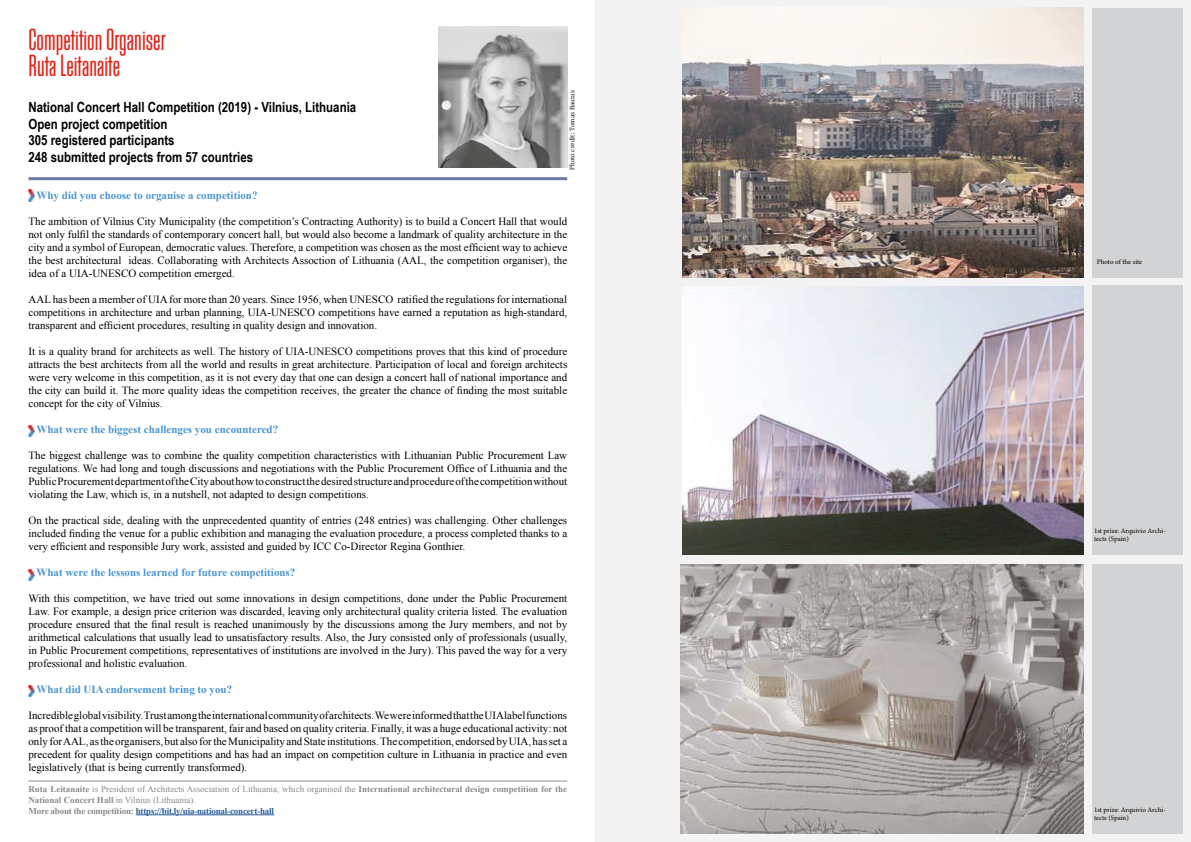
<style>
.page{position:relative;width:1191px;height:842px;background:#fff}
.page>*{position:absolute;margin:0;border:0;box-sizing:border-box;transform-origin:0 0}
.t1{font:32px "Block Gothic RR Light Extra Cond";color:#df271c}
.t2{font:700 14px/16.8px "Arial Narrow";color:#000}
.t3{font:11px/13px "Times New Roman";color:#000;text-align:justify}
.t4{font:700 11px "Times New Roman";color:#4a96d2}
.t5{font:700 9px/10.8px "Times New Roman";color:#878a8e}
.t6{font:7px/8.4px "Minion Pro";letter-spacing:-.005em;color:#000}
.t7{font:7px "Catalog";color:#000}
.s1{font-weight:400}
.s2{color:#275b9b}
</style>
<div class="page">
<div style="left:595px;top:0;width:596px;height:842px;background:#f3f3f3"></div>
<img style="left:438px;top:26px;width:129px;height:142px">
<hr style="left:28px;top:177px;width:539px;height:3px;background:#6c7ba1">
<hr style="left:136px;top:814px;width:138px;height:1px;background:#275b9b">
<hr style="left:28px;top:781px;width:539px;height:1px;background:#878a8e">
<svg style="left:28px;top:190px;width:6px;height:11px"></svg>
<svg style="left:28px;top:425px;width:6px;height:11px"></svg>
<svg style="left:28px;top:569px;width:6px;height:11px"></svg>
<svg style="left:28px;top:685px;width:6px;height:12px"></svg>
<img style="left:682px;top:8px;width:402px;height:269px">
<img style="left:682px;top:286px;width:402px;height:269px">
<img style="left:680px;top:564px;width:404px;height:269px">
<div style="left:1091px;top:8px;width:91px;height:269px;background:#d2d3d4"></div>
<div style="left:1091px;top:285px;width:91px;height:270px;background:#d2d3d4"></div>
<div style="left:1091px;top:564px;width:91px;height:270px;background:#d2d3d4"></div>
<h1 class="t1" style="left:28px;top:23px;width:139px">Competition Organiser</h1>
<h1 class="t1" style="left:29px;top:50px;width:93px">Ruta Leitanaite</h1>
<p class="t7" style="left:568px;top:170px;width:81px;rotate:-90deg">Photo credit: Tomas Bauras</p>
<p class="t2" style="left:28px;top:98px;width:329px">National Concert Hall Competition (2019) - Vilnius, Lithuania Open project competition<br>305 registered participants<br>248 submitted projects from 57 countries</p>
<p class="t4" style="left:37px;top:188px;width:222px">Why did you choose to organise a competition?</p>
<p class="t3" style="left:28px;top:215px;width:540px">The ambition of Vilnius City Municipality (the competition’s Contracting Authority) is to build a Concert Hall that would not only fulfil the standards of contemporary concert hall, but would also become a landmark of quality architecture in the city and a symbol of European, democratic values. Therefore, a competition was chosen as the most efficient way to achieve the best architectural ideas. Collaborating with Architects Assoction of Lithuania (AAL, the competition organiser), the idea of a UIA-UNESCO competition emerged.</p>
<p class="t3" style="left:28px;top:293px;width:540px">AAL has been a member of UIA for more than 20 years. Since 1956, when UNESCO ratified the regulations for international competitions in architecture and urban planning, UIA-UNESCO competitions have earned a reputation as high-standard, transparent and efficient procedures, resulting in quality design and innovation.</p>
<p class="t3" style="left:28px;top:345px;width:540px">It is a quality brand for architects as well. The history of UIA-UNESCO competitions proves that this kind of procedure attracts the best architects from all the world and results in great architecture. Participation of local and foreign architects were very welcome in this competition, as it is not every day that one can design a concert hall of national importance and the city can build it. The more quality ideas the competition receives, the greater the chance of finding the most suitable concept for the city of Vilnius.</p>
<p class="t4" style="left:37px;top:422px;width:243px">What were the biggest challenges you encountered?</p>
<p class="t3" style="left:28px;top:449px;width:540px">The biggest challenge was to combine the quality competition characteristics with Lithuanian Public Procurement Law regulations. We had long and tough discussions and negotiations with the Public Procurement Office of Lithuania and the Public Procurement department of the City about how to construct the desired structure and procedure of the competition without violating the Law, which is, in a nutshell, not adapted to design competitions.</p>
<p class="t3" style="left:28px;top:514px;width:540px">On the practical side, dealing with the unprecedented quantity of entries (248 entries) was challenging. Other challenges included finding the venue for a public exhibition and managing the evaluation procedure, a process completed thanks to a very efficient and responsible Jury work, assisted and guided by ICC Co-Director Regina Gonthier.</p>
<p class="t4" style="left:37px;top:565px;width:260px">What were the lessons learned for future competitions?</p>
<p class="t3" style="left:28px;top:592px;width:540px">With this competition, we have tried out some innovations in design competitions, done under the Public Procurement Law. For example, a design price criterion was discarded, leaving only architectural quality criteria listed. The evaluation procedure ensured that the final result is reached unanimously by the discussions among the Jury members, and not by arithmetical calculations that usually lead to unsatisfactory results. Also, the Jury consisted only of professionals (usually, in Public Procurement competitions, representatives of institutions are involved in the Jury). This paved the way for a very professional and holistic evaluation.</p>
<p class="t4" style="left:37px;top:682px;width:197px">What did UIA endorsement bring to you?</p>
<p class="t3" style="left:28px;top:709px;width:540px">Incredible global visibility. Trust among the international community of architects. We were informed that the UIA label functions as proof that a competition will be transparent, fair and based on quality criteria. Finally, it was a huge educational activity: not only for AAL, as the organisers, but also for the Municipality and State institutions. The competition, endorsed by UIA, has set a precedent for quality design competitions and has had an impact on competition culture in Lithuania in practice and even legislatively (that is being currently transformed).</p>
<p class="t5" style="left:28px;top:784px;width:540px">Ruta Leitanaite <span class="s1">is President of Architects Association of Lithuania, which organised the</span> International architectural design competition for the<br>National Concert Hall <span class="s1">in Vilnius (Lithuania).<br></span>More about the competition: <span class="s2">https://bit.ly/uia-national-concert-hall</span></p>
<p class="t6" style="left:1096px;top:257px;width:47px">Photo of the site</p>
<p class="t6" style="left:1094px;top:526px;width:73px">1st prize: Arquivio Archi&shy;tects (Spain)</p>
<p class="t6" style="left:1094px;top:805px;width:73px">1st prize: Arquivio Archi&shy;tects (Spain)</p>
</div>
